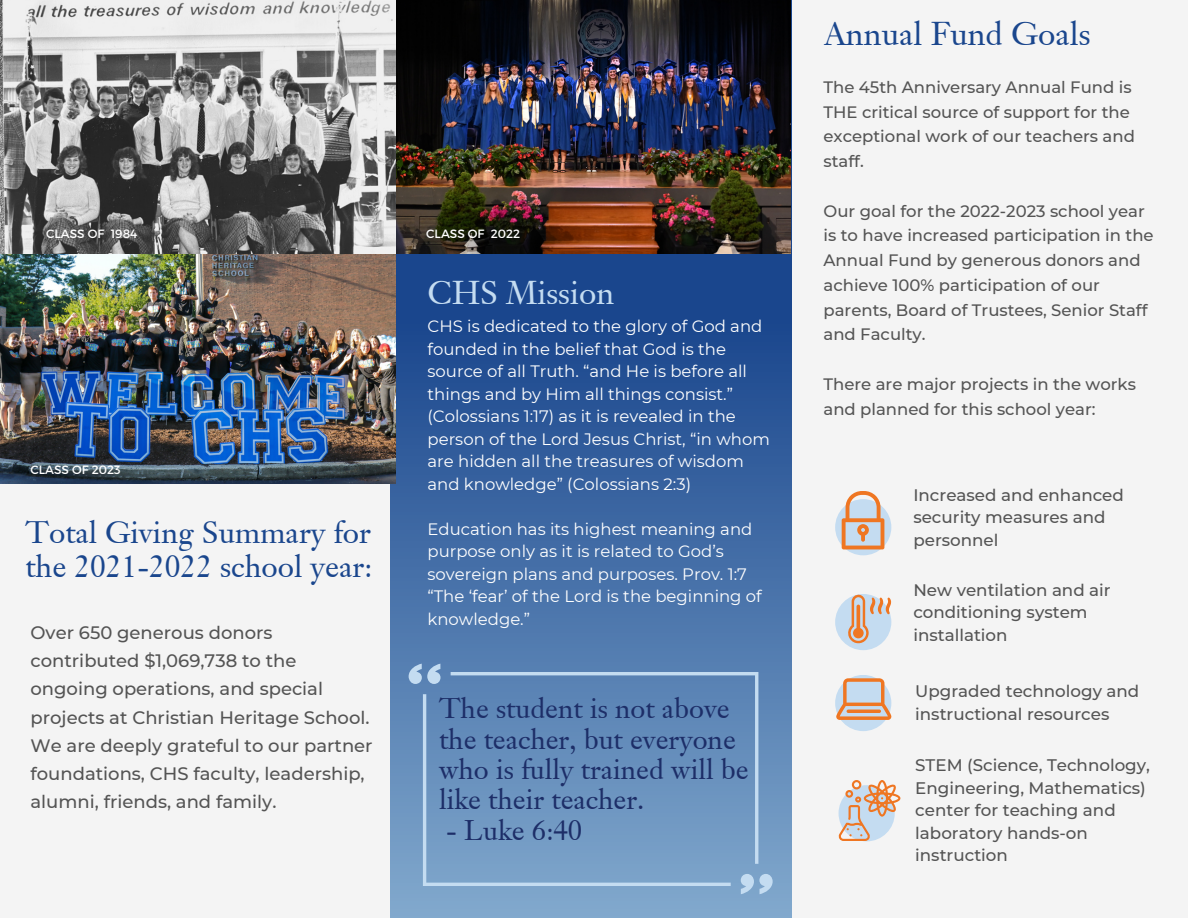
<style>
.page{position:relative;width:1188px;height:918px;background:#f4f4f4}
.page>*{position:absolute;margin:0;border:0;box-sizing:border-box;transform-origin:0 0}
.t1{font:32.25px "Janson S Si";color:#1a468d}
.t2{font:32.25px "Janson S Si";color:#c4dcf1}
.t3{font:30.3px/33.9px "Janson S Si";color:#1a468d}
.t4{font:27.75px/30.3px "Janson S Si";color:#1d2e68}
.t5{font:500 18px/28.2px "Montserrat";color:#545454}
.t6{font:500 16.65px/22.5px "Montserrat";color:#545454}
.t7{font:16.5px/22.5px "Montserrat";color:#fff}
.t8{font:500 16.5px/24.8px "Montserrat";color:#545454}
.t9{font:12px "Montserrat";color:#fff}
</style>
<div class="page">
<svg style="left:391px;top:254px;width:400px;height:664px;background:#3c67a2"></svg>
<img style="left:0;top:0;width:396px;height:254px">
<img style="left:0;top:254px;width:396px;height:230px">
<img style="left:396px;top:0;width:395px;height:254px">
<svg style="left:835px;top:499px;width:56px;height:56px"></svg>
<svg style="left:842px;top:491px;width:42px;height:58px;background:#d9bba8"></svg>
<div style="left:835px;top:675px;width:56px;height:56px;background:#c4dcf1;border-radius:50%"></div>
<svg style="left:836px;top:678px;width:55px;height:42px"></svg>
<div style="left:835px;top:594px;width:56px;height:56px;background:#c4dcf1;border-radius:50%"></div>
<svg style="left:848px;top:594px;width:43px;height:51px"></svg>
<svg style="left:839px;top:780px;width:61px;height:61px"></svg>
<svg style="left:451px;top:672px;width:307px;height:192px;background:#6e94c0"></svg>
<svg style="left:423px;top:694px;width:308px;height:192px;background:#7098c2"></svg>
<svg style="left:409px;top:664px;width:32px;height:20px"></svg>
<svg style="left:741px;top:874px;width:32px;height:20px"></svg>
<p class="t9" style="left:46px;top:226px;width:93px">CLASS OF 1984</p>
<p class="t9" style="left:426px;top:226px;width:95px">CLASS OF 2022</p>
<p class="t9" style="left:31px;top:462px;width:92px">CLASS OF 2023</p>
<h2 class="t3" style="left:25px;top:519px;width:348px">Total Giving Summary for the 2021-2022 school year:</h2>
<p class="t5" style="left:31px;top:619px;width:344px">Over 650 generous donors contributed $1,069,738 to the ongoing operations, and special projects at Christian Heritage School.<br>We are deeply grateful to our partner foundations, CHS faculty, leadership, alumni, friends, and family.</p>
<h1 class="t2" style="left:428px;top:279px;width:188px">CHS Mission</h1>
<p class="t7" style="left:428px;top:315px;width:344px">CHS is dedicated to the glory of God and founded in the belief that God is the source of all Truth. “and He is before all things and by Him all things consist.” (Colossians 1:17) as it is revealed in the person of the Lord Jesus Christ, “in whom are hidden all the treasures of wisdom and knowledge” (Colossians 2:3)</p>
<p class="t7" style="left:428px;top:517px;width:336px">Education has its highest meaning and purpose only as it is related to God’s sovereign plans and purposes. Prov. 1:7 “The ‘fear’ of the Lord is the beginning of knowledge.”</p>
<h3 class="t4" style="left:439px;top:696px;width:311px">The student is not above the teacher, but everyone who is fully trained will be like their teacher.</h3>
<h3 class="t4" style="left:446px;top:818px;width:138px">- Luke 6:40</h3>
<h1 class="t1" style="left:824px;top:20px;width:268px">Annual Fund Goals</h1>
<p class="t8" style="left:824px;top:75px;width:313px">The 45th Anniversary Annual Fund is<br>THE critical source of support for the exceptional work of our teachers and staff.</p>
<p class="t8" style="left:824px;top:198px;width:332px">Our goal for the 2022-2023 school year is to have increased participation in the Annual Fund by generous donors and achieve 100% participation of our parents, Board of Trustees, Senior Staff and Faculty.</p>
<p class="t8" style="left:824px;top:372px;width:314px">There are major projects in the works and planned for this school year:</p>
<p class="t6" style="left:913px;top:484px;width:212px">Increased and enhanced security measures and personnel</p>
<p class="t6" style="left:913px;top:578px;width:199px">New ventilation and air conditioning system installation</p>
<p class="t6" style="left:915px;top:680px;width:226px">Upgraded technology and instructional resources</p>
<p class="t6" style="left:915px;top:754px;width:236px">STEM (Science, Technology,<br>Engineering, Mathematics) center for teaching and laboratory hands-on instruction</p>
</div>
